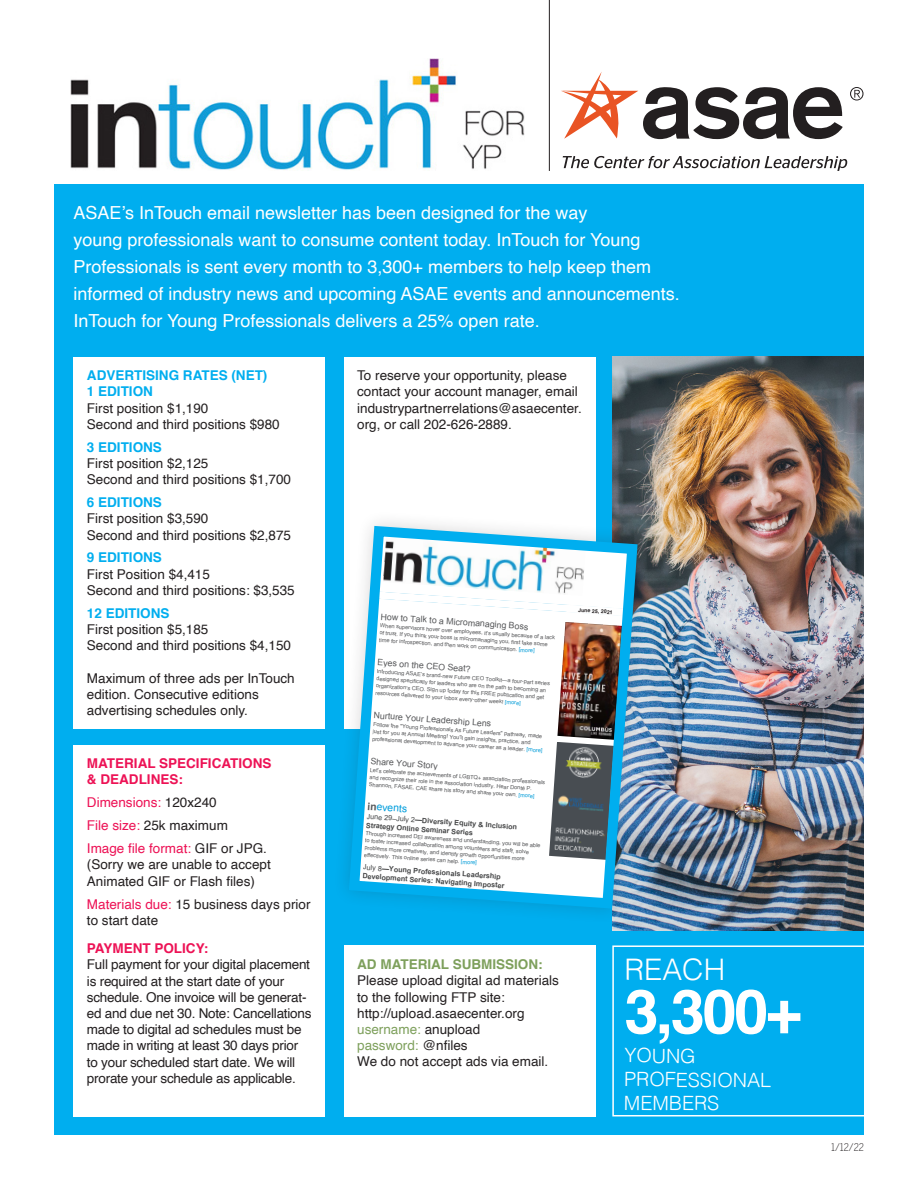
<style>
.page{position:relative;width:918px;height:1188px;background:#fff}
.page>*{position:absolute;margin:0;border:0;box-sizing:border-box;transform-origin:0 0}
.t1{font:700 61.35px "Helvetica";color:#fff}
.t2{font:300 29.7px "Helvetica";color:#fff}
.t3{font:300 19.8px/23.9px "Helvetica";color:#fff}
.t4{font:18px/27px "Helvetica";color:#fff}
.t5{font:13.5px/16.2px "Helvetica";color:#231f20}
.t6{font:700 13.5px "Helvetica";color:#00aeef}
.t7{font:700 13.5px/16.2px "Helvetica";color:#ed1255}
.t8{font:13.5px "Helvetica";color:#7ea05c}
.t9{font:700 13.5px "Helvetica";color:#7ea05c}
.t10{font:13.5px "Helvetica";color:#ed1255}
.t11{font:300 10.5px "Benton Sans Cond";color:#231f20}
.t12{font:10.35px "Arial";color:#009ddc}
.t13{font:8.85px "Arial";color:#57585a}
.t14{font:700 7.2px/8.9px "Arial";color:#474849}
.t15{font:5.55px/7.2px "Arial";color:#57585a}
.t16{font:700 5.25px "Arial";color:#231f20}
.s1{color:#231f20}
.s2{color:#ed1255}
.s3{color:#049dd9}
.s4{font-weight:700;color:#57585a}
.s5{font-weight:400}
</style>
<div class="page">
<div style="left:54px;top:184px;width:810px;height:951px;background:#00aeef"></div>
<div style="left:344px;top:945px;width:251px;height:171px;background:#fff"></div>
<div style="left:73px;top:745px;width:252px;height:371px;background:#fff"></div>
<div style="left:73px;top:357px;width:252px;height:372px;background:#fff"></div>
<div style="left:344px;top:357px;width:251px;height:372px;background:#fff"></div>
<hr style="left:549px;top:0;width:1px;height:171px;background:#231f20">
<div style="left:612px;top:945px;width:268px;height:171px;border:2px solid #fff"></div>
<svg style="left:850px;top:87px;width:14px;height:13px"></svg>
<svg style="left:561px;top:72px;width:282px;height:67px"></svg>
<svg style="left:563px;top:156px;width:284px;height:15px"></svg>
<img style="left:71px;top:59px;width:453px;height:111px">
<img style="left:612px;top:357px;width:252px;height:574px">
<div style="left:333px;top:510px;width:321px;height:415px;background:#231f20;opacity:.18"></div>
<svg style="left:344px;top:521px;width:299px;height:393px"></svg>
<p class="t4" style="left:73px;top:200px;width:608px">ASAE’s InTouch email newsletter has been designed for the way<br>young professionals want to consume content today. InTouch for Young Professionals is sent every month to 3,300+ members to help keep them informed of industry news and upcoming ASAE events and announcements.<br>InTouch for Young Professionals delivers a 25% open rate.</p>
<p class="t6" style="left:87px;top:365px;width:182px">ADVERTISING RATES (NET)</p>
<p class="t6" style="left:87px;top:381px;width:68px">1 EDITION</p>
<p class="t5" style="left:87px;top:400px;width:194px">First position $1,190<br>Second and third positions $980</p>
<p class="t6" style="left:87px;top:436px;width:77px">3 EDITIONS</p>
<p class="t5" style="left:87px;top:456px;width:206px">First position $2,125<br>Second and third positions $1,700</p>
<p class="t6" style="left:87px;top:491px;width:77px">6 EDITIONS</p>
<p class="t5" style="left:87px;top:511px;width:206px">First position $3,590<br>Second and third positions $2,875</p>
<p class="t6" style="left:87px;top:547px;width:77px">9 EDITIONS</p>
<p class="t5" style="left:87px;top:566px;width:125px">First Position $4,415</p>
<p class="t5" style="left:87px;top:582px;width:209px">Second and third positions: $3,535</p>
<p class="t6" style="left:87px;top:602px;width:84px">12 EDITIONS</p>
<p class="t5" style="left:87px;top:622px;width:123px">First position $5,185</p>
<p class="t5" style="left:87px;top:638px;width:206px">Second and third positions $4,150</p>
<p class="t5" style="left:87px;top:670px;width:209px">Maximum of three ads per InTouch edition. Consecutive editions advertising schedules only.</p>
<p class="t7" style="left:87px;top:756px;width:186px">MATERIAL SPECIFICATIONS &amp; DEADLINES:</p>
<p class="t10" style="left:87px;top:792px;width:131px">Dimensions: <span class="s1">120x240</span></p>
<p class="t5" style="left:87px;top:818px;width:143px"><span class="s2">File size:</span> 25k maximum</p>
<p class="t5" style="left:87px;top:841px;width:185px"><span class="s2">Image file format:</span> GIF or JPG. (Sorry we are unable to accept<br>Animated GIF or Flash files)</p>
<p class="t5" style="left:87px;top:896px;width:225px"><span class="s2">Materials due:</span> 15 business days prior to start date</p>
<p class="t7" style="left:87px;top:940px;width:123px">PAYMENT POLICY:</p>
<p class="t5" style="left:87px;top:957px;width:226px">Full payment for your digital placement is required at the start date of your schedule. One invoice will be generat&shy;ed and due net 30. Note: Cancellations made to digital ad schedules must be made in writing at least 30 days prior to your scheduled start date. We will prorate your schedule as applicable.</p>
<p class="t5" style="left:357px;top:368px;width:226px">To reserve your opportunity, please contact your account manager, email industrypartnerrelations@asaecenter. org, or call 202-626-2889.</p>
<p class="t13" style="left:381px;top:611px;width:150px;rotate:4deg">How to Talk to a Micromanaging Boss</p>
<p class="t15" style="left:380px;top:622px;width:177px;rotate:4deg">When supervisors hover over employees, it’s usually because of a lack of trust. If you think your boss is micromanaging you, first take some time for introspection, and then work on communication. <span class="s3">[more]</span></p>
<p class="t13" style="left:378px;top:656px;width:95px;rotate:4deg">Eyes on the CEO Seat?</p>
<p class="t15" style="left:377px;top:668px;width:175px;rotate:4deg">Introducing ASAE’s brand-new Future CEO Toolkit—a four-part series designed specifically for leaders who are on the path to becoming an organization’s CEO. Sign up today for this FREE publication and get resources delivered to your inbox every-other week! <span class="s3">[more]</span></p>
<p class="t13" style="left:374px;top:709px;width:119px;rotate:4deg">Nurture Your Leadership Lens</p>
<p class="t15" style="left:373px;top:721px;width:172px;rotate:4deg">Follow the "Young Professionals As Future Leaders" pathway, made just for you at Annual Meeting! You'll gain insights, practice, and professional development to advance your career as a leader. <span class="s3">[more]</span></p>
<p class="t13" style="left:371px;top:755px;width:69px;rotate:4deg">Share Your Story</p>
<p class="t15" style="left:370px;top:766px;width:177px;rotate:4deg">Let's celebrate the achievements of LGBTQ+ association professionals and recognize their role in the association industry. Hear Donté P.<br>Shannon, FASAE, CAE share his story and share your own. <span class="s3">[more]</span></p>
<p class="t12" style="left:368px;top:799px;width:41px;rotate:4deg"><span class="s4">in</span>events</p>
<p class="t14" style="left:367px;top:812px;width:152px;rotate:4deg"><span class="s5">June 29–July 2</span>—Diversity Equity &amp; Inclusion<br>Strategy Online Seminar Series</p>
<p class="t15" style="left:366px;top:830px;width:177px;rotate:4deg">Through increased DEI awareness and understanding, you will be able to foster increased collaboration among volunteers and staff, solve problems more creatively, and identify growth opportunities more effectively. This online series can help. <span class="s3">[more]</span></p>
<p class="t14" style="left:363px;top:863px;width:144px;rotate:4deg"><span class="s5">July 8</span>—Young Professionals Leadership<br>Development Series: Navigating Imposter</p>
<p class="t16" style="left:578px;top:606px;width:36px;rotate:4deg">June 25, 2021</p>
<p class="t9" style="left:357px;top:953px;width:187px">AD MATERIAL SUBMISSION:</p>
<p class="t5" style="left:357px;top:973px;width:203px">Please upload digital ad materials</p>
<p class="t5" style="left:357px;top:989px;width:149px">to the following FTP site:</p>
<p class="t5" style="left:357px;top:1005px;width:169px">http://upload.asaecenter.org</p>
<p class="t8" style="left:357px;top:1019px;width:125px">username: <span class="s1">anupload</span></p>
<p class="t8" style="left:357px;top:1035px;width:112px">password: <span class="s1">@nfiles</span></p>
<p class="t5" style="left:357px;top:1054px;width:193px">We do not accept ads via email.</p>
<p class="t2" style="left:624px;top:944px;width:102px">REACH</p>
<p class="t1" style="left:624px;top:962px;width:179px">3,300+</p>
<p class="t3" style="left:624px;top:1042px;width:149px">YOUNG<br>PROFESSIONAL<br>MEMBERS</p>
<p class="t11" style="left:831px;top:1141px;width:34px">1/12/22</p>
</div>
